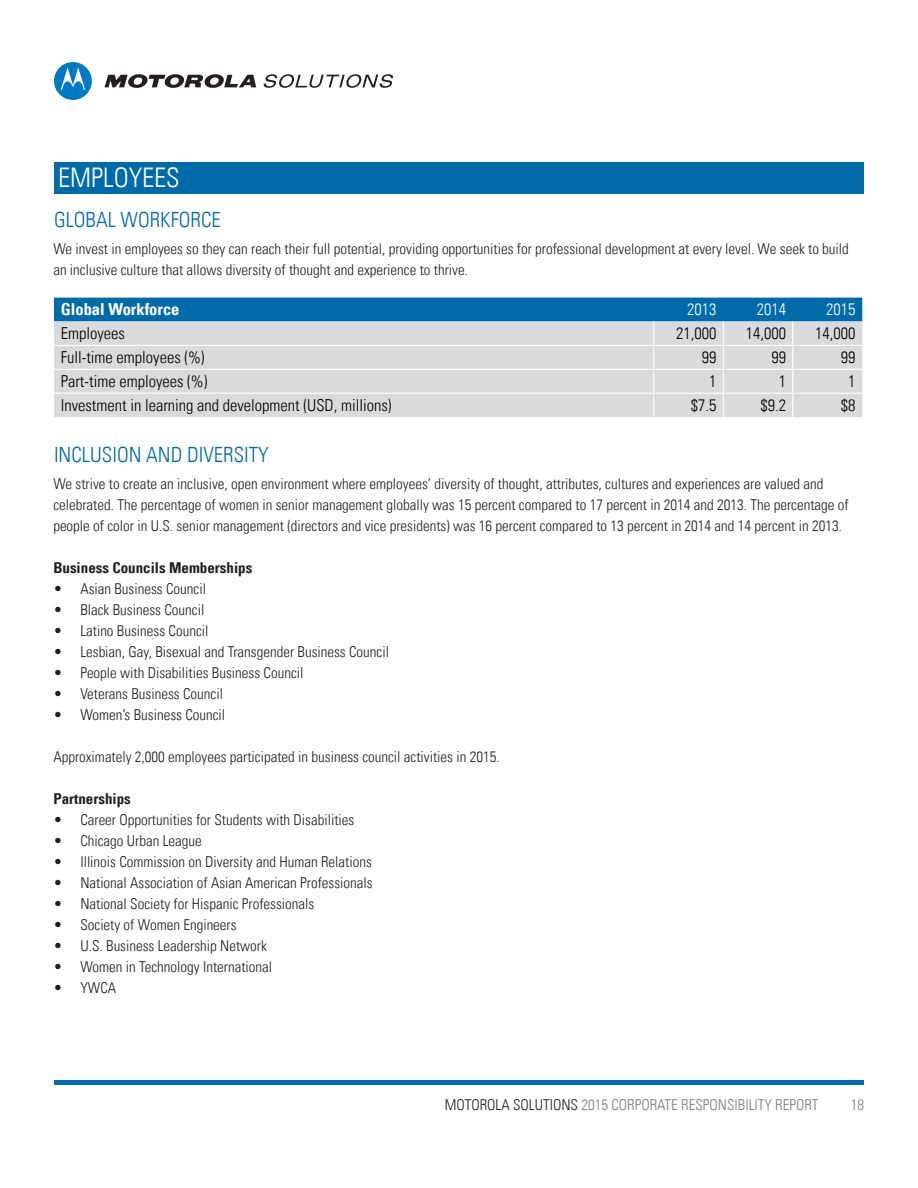
<style>
.page{position:relative;width:918px;height:1188px;background:#fff}
.page>*{position:absolute;margin:0;border:0;box-sizing:border-box;transform-origin:0 0}
.t1{font:300 condensed 27px "Univers LT";color:#fff}
.t2{font:300 condensed 21px "Univers LT";color:#016baa}
.t3{font:300 condensed 16.5px "Univers LT";color:#000}
.t4{font:700 condensed 16.5px "Univers LT";color:#fff}
.t5{font:300 condensed 16.5px "Univers LT";color:#fff}
.t6{font:300 condensed 15px/21px "Univers LT";color:#231f20}
.t7{font:300 condensed 15px "Univers LT";color:#7c7e81}
.t8{font:700 condensed 15px "Univers LT";color:#231f20}
.s1{color:#262324}
</style>
<div class="page">
<hr style="left:54px;top:1080px;width:810px;height:4px;background:#016baa">
<svg style="left:105px;top:74px;width:151px;height:14px"></svg>
<svg style="left:54px;top:62px;width:38px;height:38px"></svg>
<svg style="left:264px;top:74px;width:129px;height:14px"></svg>
<div style="left:54px;top:162px;width:810px;height:31px;background:#016baa"></div>
<svg style="left:54px;top:298px;width:808px;height:119px;background:#afc5d3"></svg>
<hr style="left:793px;top:393px;width:69px;height:1px;background:#fff">
<p class="t1" style="left:58px;top:161px;width:123px">EMPLOYEES</p>
<p class="t2" style="left:54px;top:207px;width:168px">GLOBAL WORKFORCE</p>
<p class="t6" style="left:53px;top:238px;width:797px">We invest in employees so they can reach their full potential, providing opportunities for professional development at every level. We seek to build an inclusive culture that allows diversity of thought and experience to thrive.</p>
<p class="t4" style="left:61px;top:300px;width:120px">Global Workforce</p>
<p class="t5" style="left:687px;top:300px;width:31px">2013</p>
<p class="t5" style="left:757px;top:300px;width:31px">2014</p>
<p class="t5" style="left:826px;top:300px;width:31px">2015</p>
<p class="t3" style="left:61px;top:324px;width:66px">Employees</p>
<p class="t3" style="left:676px;top:324px;width:42px">21,000</p>
<p class="t3" style="left:746px;top:324px;width:42px">14,000</p>
<p class="t3" style="left:815px;top:324px;width:42px">14,000</p>
<p class="t3" style="left:61px;top:348px;width:145px">Full-time employees (%)</p>
<p class="t3" style="left:702px;top:348px;width:16px">99</p>
<p class="t3" style="left:771px;top:348px;width:16px">99</p>
<p class="t3" style="left:841px;top:348px;width:16px">99</p>
<p class="t3" style="left:61px;top:371px;width:148px">Part-time employees (%)</p>
<p class="t3" style="left:709px;top:371px;width:9px">1</p>
<p class="t3" style="left:779px;top:371px;width:9px">1</p>
<p class="t3" style="left:848px;top:371px;width:9px">1</p>
<p class="t3" style="left:61px;top:395px;width:332px">Investment in learning and development (USD, millions)</p>
<p class="t3" style="left:691px;top:395px;width:27px">$7.5</p>
<p class="t3" style="left:760px;top:395px;width:27px">$9.2</p>
<p class="t3" style="left:841px;top:395px;width:16px">$8</p>
<p class="t2" style="left:54px;top:442px;width:216px">INCLUSION AND DIVERSITY</p>
<p class="t6" style="left:53px;top:474px;width:797px">We strive to create an inclusive, open environment where employees’ diversity of thought, attributes, cultures and experiences are valued and celebrated. The percentage of women in senior management globally was 15 percent compared to 17 percent in 2014 and 2013. The percentage of people of color in U.S. senior management (directors and vice presidents) was 16 percent compared to 13 percent in 2014 and 14 percent in 2013.</p>
<p class="t8" style="left:53px;top:559px;width:201px">Business Councils Memberships</p>
<p class="t6" style="left:53px;top:579px;width:154px">• Asian Business Council</p>
<p class="t6" style="left:53px;top:600px;width:153px">• Black Business Council</p>
<p class="t6" style="left:53px;top:621px;width:157px">• Latino Business Council</p>
<p class="t6" style="left:53px;top:642px;width:337px">• Lesbian, Gay, Bisexual and Transgender Business Council</p>
<p class="t6" style="left:53px;top:663px;width:252px">• People with Disabilities Business Council</p>
<p class="t6" style="left:53px;top:684px;width:171px">• Veterans Business Council</p>
<p class="t6" style="left:53px;top:705px;width:173px">• Women’s Business Council</p>
<p class="t6" style="left:53px;top:747px;width:448px">Approximately 2,000 employees participated in business council activities in 2015.</p>
<p class="t8" style="left:53px;top:790px;width:79px">Partnerships</p>
<p class="t6" style="left:53px;top:810px;width:303px">• Career Opportunities for Students with Disabilities</p>
<p class="t6" style="left:53px;top:831px;width:150px">• Chicago Urban League</p>
<p class="t6" style="left:53px;top:852px;width:320px">• Illinois Commission on Diversity and Human Relations</p>
<p class="t6" style="left:53px;top:873px;width:321px">• National Association of Asian American Professionals</p>
<p class="t6" style="left:53px;top:894px;width:263px">• National Society for Hispanic Professionals</p>
<p class="t6" style="left:53px;top:915px;width:185px">• Society of Women Engineers</p>
<p class="t6" style="left:53px;top:936px;width:215px">• U.S. Business Leadership Network</p>
<p class="t6" style="left:53px;top:957px;width:220px">• Women in Technology International</p>
<p class="t6" style="left:53px;top:978px;width:64px">• YWCA</p>
<p class="t7" style="left:445px;top:1096px;width:375px"><span class="s1">MOTOROLA SOLUTIONS</span> 2015 CORPORATE RESPONSIBILITY REPORT</p>
<p class="t7" style="left:851px;top:1096px;width:15px">18</p>
</div>
